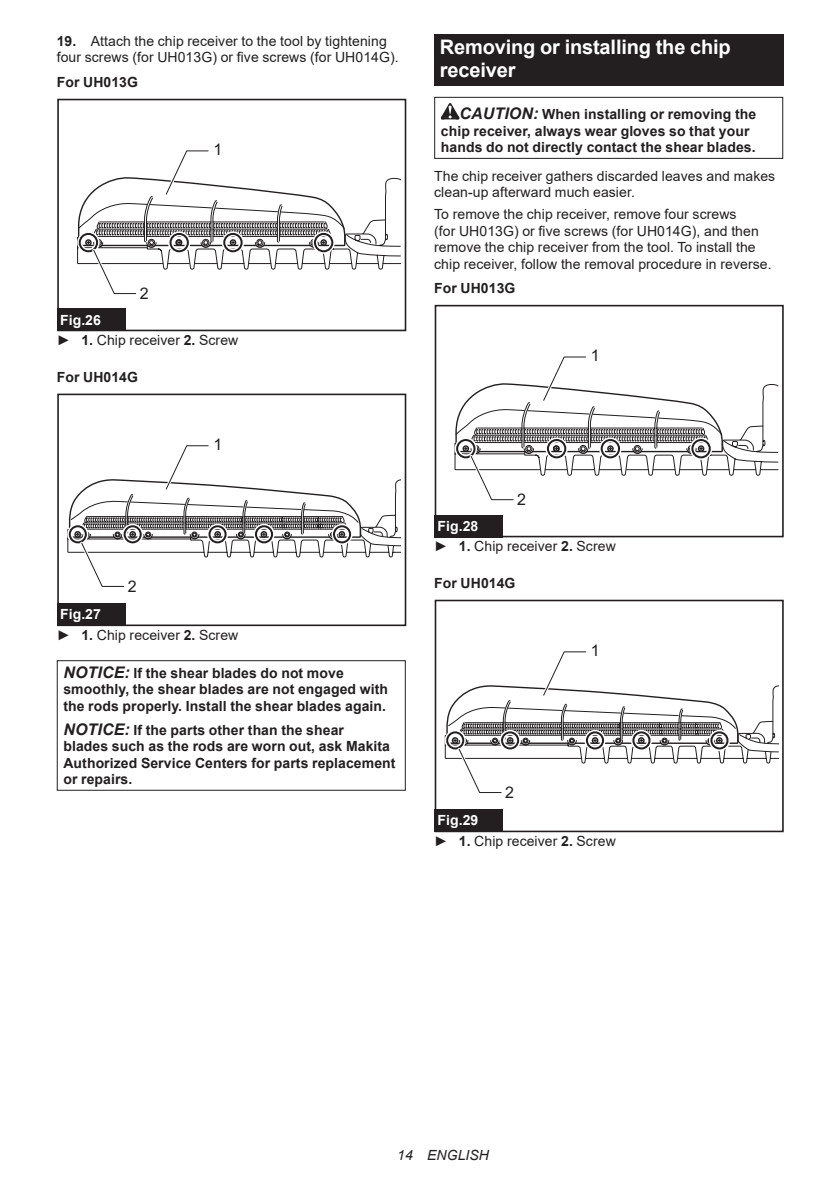
<style>
.page{position:relative;width:840px;height:1191px;background:#fff}
.page>*{position:absolute;margin:0;border:0;box-sizing:border-box;transform-origin:0 0}
.t1{font:700 20px/23.4px "Arial";letter-spacing:-.01em;color:#fff}
.t2{font:16px "Arial";color:#231f20}
.t3{font:14px/16.4px "Arial";letter-spacing:.005em;color:#231f20}
.t4{font:700 14px/16.4px "Arial";letter-spacing:.005em;color:#231f20}
.t5{font:italic 14px "Arial";letter-spacing:.005em;color:#231f20}
.s1{font-weight:700}
.s2{font-weight:700;color:#fff}
.s3{font-style:italic;font-size:16px}
</style>
<div class="page">
<div style="left:57px;top:99px;width:349px;height:232px;border:2px solid #231f20"></div>
<svg style="left:77px;top:150px;width:324px;height:145px"></svg>
<div style="left:57px;top:308px;width:68px;height:23px;background:#231f20"></div>
<div style="left:57px;top:393px;width:349px;height:233px;border:2px solid #231f20"></div>
<svg style="left:67px;top:445px;width:333px;height:142px"></svg>
<div style="left:57px;top:603px;width:68px;height:23px;background:#231f20"></div>
<div style="left:57px;top:660px;width:348px;height:130px;border:1px solid #231f20"></div>
<div style="left:434px;top:34px;width:348px;height:52px;background:#231f20"></div>
<svg style="left:440px;top:103px;width:19px;height:16px"></svg>
<div style="left:434px;top:97px;width:348px;height:62px;border:1px solid #231f20"></div>
<div style="left:434px;top:305px;width:349px;height:232px;border:2px solid #231f20"></div>
<svg style="left:454px;top:356px;width:324px;height:145px"></svg>
<div style="left:434px;top:514px;width:68px;height:23px;background:#231f20"></div>
<div style="left:434px;top:599px;width:349px;height:233px;border:2px solid #231f20"></div>
<svg style="left:444px;top:651px;width:333px;height:142px"></svg>
<div style="left:434px;top:809px;width:68px;height:23px;background:#231f20"></div>
<p class="t3" style="left:57px;top:33px;width:343px"><span class="s1">19.</span> Attach the chip receiver to the tool by tightening four screws (for UH013G) or five screws (for UH014G).</p>
<p class="t4" style="left:57px;top:74px;width:83px">For UH013G</p>
<p class="t2" style="left:140px;top:282px;width:10px">2</p>
<p class="t2" style="left:213px;top:138px;width:10px">1</p>
<p class="t3" style="left:57px;top:309px;width:183px;line-height:20.2px"><span class="s2">Fig.26<br></span>► <span class="s1">1.</span> Chip receiver <span class="s1">2.</span> Screw</p>
<p class="t4" style="left:57px;top:369px;width:83px">For UH014G</p>
<p class="t2" style="left:128px;top:575px;width:10px">2</p>
<p class="t2" style="left:213px;top:433px;width:10px">1</p>
<p class="t3" style="left:57px;top:604px;width:183px;line-height:20.2px"><span class="s2">Fig.27<br></span>► <span class="s1">1.</span> Chip receiver <span class="s1">2.</span> Screw</p>
<p class="t4" style="left:63px;top:665px;width:326px"><span class="s3">NOTICE:</span> If the shear blades do not move smoothly, the shear blades are not engaged with the rods properly. Install the shear blades again.</p>
<p class="t4" style="left:63px;top:722px;width:333px"><span class="s3">NOTICE:</span> If the parts other than the shear<br>blades such as the rods are worn out, ask Makita Authorized Service Centers for parts replacement or repairs.</p>
<h1 class="t1" style="left:439px;top:36px;width:292px">Removing or installing the chip receiver</h1>
<p class="t4" style="left:440px;top:106px;width:317px;text-indent:19px"><span class="s3">CAUTION:</span> When installing or removing the chip receiver, always wear gloves so that your hands do not directly contact the shear blades.</p>
<p class="t3" style="left:434px;top:168px;width:342px">The chip receiver gathers discarded leaves and makes clean-up afterward much easier.</p>
<p class="t3" style="left:434px;top:206px;width:339px">To remove the chip receiver, remove four screws<br>(for UH013G) or five screws (for UH014G), and then remove the chip receiver from the tool. To install the chip receiver, follow the removal procedure in reverse.</p>
<p class="t4" style="left:434px;top:280px;width:83px">For UH013G</p>
<p class="t2" style="left:517px;top:488px;width:10px">2</p>
<p class="t2" style="left:590px;top:344px;width:10px">1</p>
<p class="t3" style="left:434px;top:515px;width:183px;line-height:20.2px"><span class="s2">Fig.28<br></span>► <span class="s1">1.</span> Chip receiver <span class="s1">2.</span> Screw</p>
<p class="t4" style="left:434px;top:575px;width:83px">For UH014G</p>
<p class="t2" style="left:505px;top:781px;width:10px">2</p>
<p class="t2" style="left:590px;top:639px;width:10px">1</p>
<p class="t3" style="left:434px;top:810px;width:183px;line-height:20.2px"><span class="s2">Fig.29<br></span>► <span class="s1">1.</span> Chip receiver <span class="s1">2.</span> Screw</p>
<p class="t5" style="left:397px;top:1146px;width:93px">14 ENGLISH</p>
</div>
